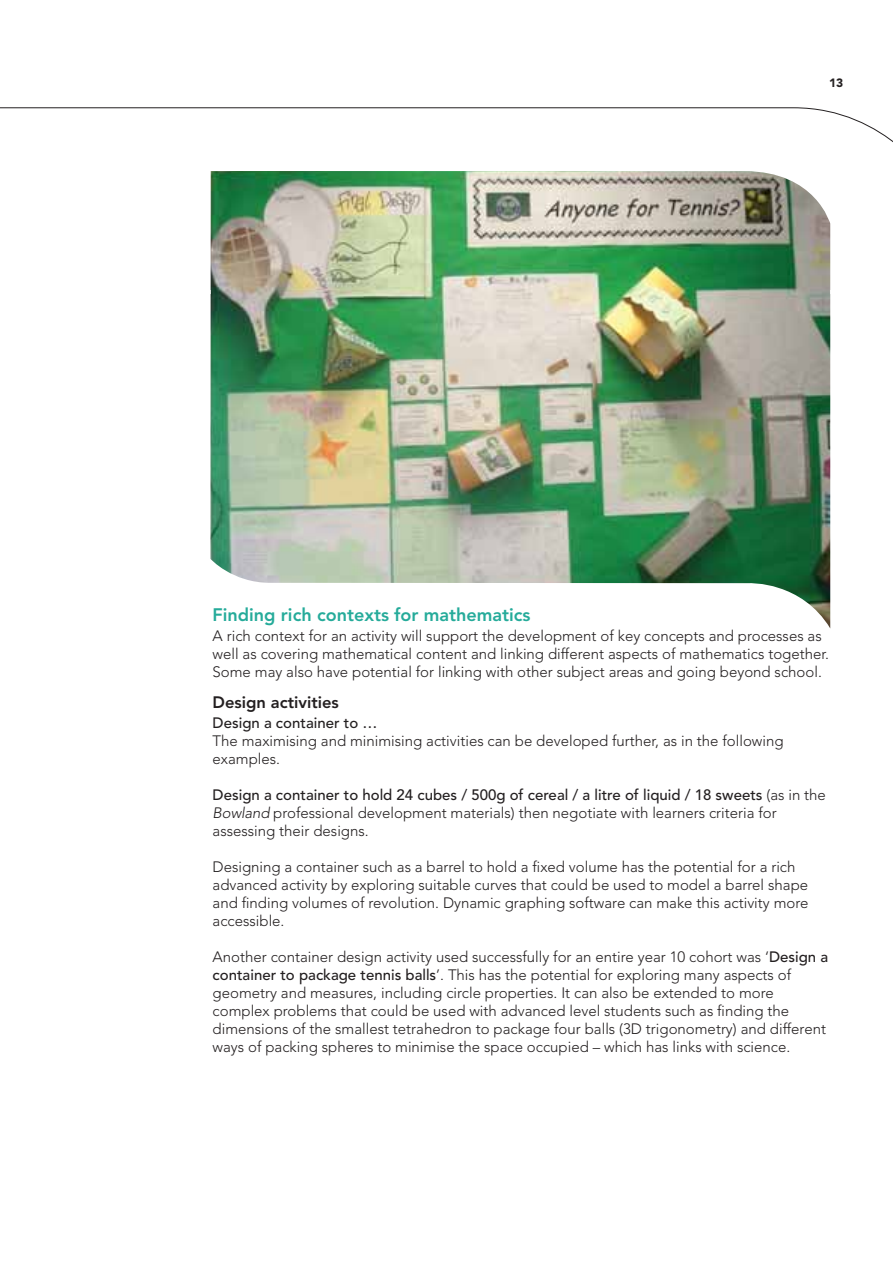
<style>
.page{position:relative;width:893px;height:1263px;background:#fff}
.page>*{position:absolute;margin:0;border:0;box-sizing:border-box;transform-origin:0 0}
.t1{font:800 18px "Avenir LT Std";color:#25ab9a}
.t2{font:800 16.5px "Avenir LT Std";color:#231f20}
.t3{font:300 15px/18px "Avenir LT Std";color:#231f20}
.t4{font:500 15px "Avenir LT Std";color:#231f20}
.t5{font:900 12px "Avenir LT Std";color:#231f20}
.s1{font-weight:500}
.s2{font-style:italic}
</style>
<div class="page">
<svg style="left:1px;top:107px;width:892px;height:35px"></svg>
<img style="left:210px;top:171px;width:621px;height:119px">
<img style="left:210px;top:290px;width:621px;height:339px">
<p class="t5" style="left:829px;top:76px;width:16px">13</p>
<p class="t1" style="left:213px;top:607px;width:320px">Finding rich contexts for mathematics</p>
<p class="t3" style="left:213px;top:628px;width:618px">A rich context for an activity will support the development of key concepts and processes as well as covering mathematical content and linking different aspects of mathematics together.<br>Some may also have potential for linking with other subject areas and going beyond school.</p>
<p class="t2" style="left:213px;top:695px;width:128px">Design activities</p>
<p class="t4" style="left:213px;top:716px;width:166px">Design a container to …</p>
<p class="t3" style="left:213px;top:733px;width:572px">The maximising and minimising activities can be developed further, as in the following examples.</p>
<p class="t3" style="left:213px;top:787px;width:615px"><span class="s1">Design a container to hold 24 cubes / 500g of cereal / a litre of liquid / 18 sweets</span> (as in the<br><span class="s2">Bowland</span> professional development materials) then negotiate with learners criteria for assessing their designs.</p>
<p class="t3" style="left:213px;top:859px;width:597px">Designing a container such as a barrel to hold a fixed volume has the potential for a rich advanced activity by exploring suitable curves that could be used to model a barrel shape and finding volumes of revolution. Dynamic graphing software can make this activity more accessible.</p>
<p class="t3" style="left:213px;top:949px;width:617px">Another container design activity used successfully for an entire year 10 cohort was ‘<span class="s1">Design a container to package tennis balls</span>’. This has the potential for exploring many aspects of geometry and measures, including circle properties. It can also be extended to more complex problems that could be used with advanced level students such as finding the dimensions of the smallest tetrahedron to package four balls (3D trigonometry) and different ways of packing spheres to minimise the space occupied – which has links with science.</p>
</div>
